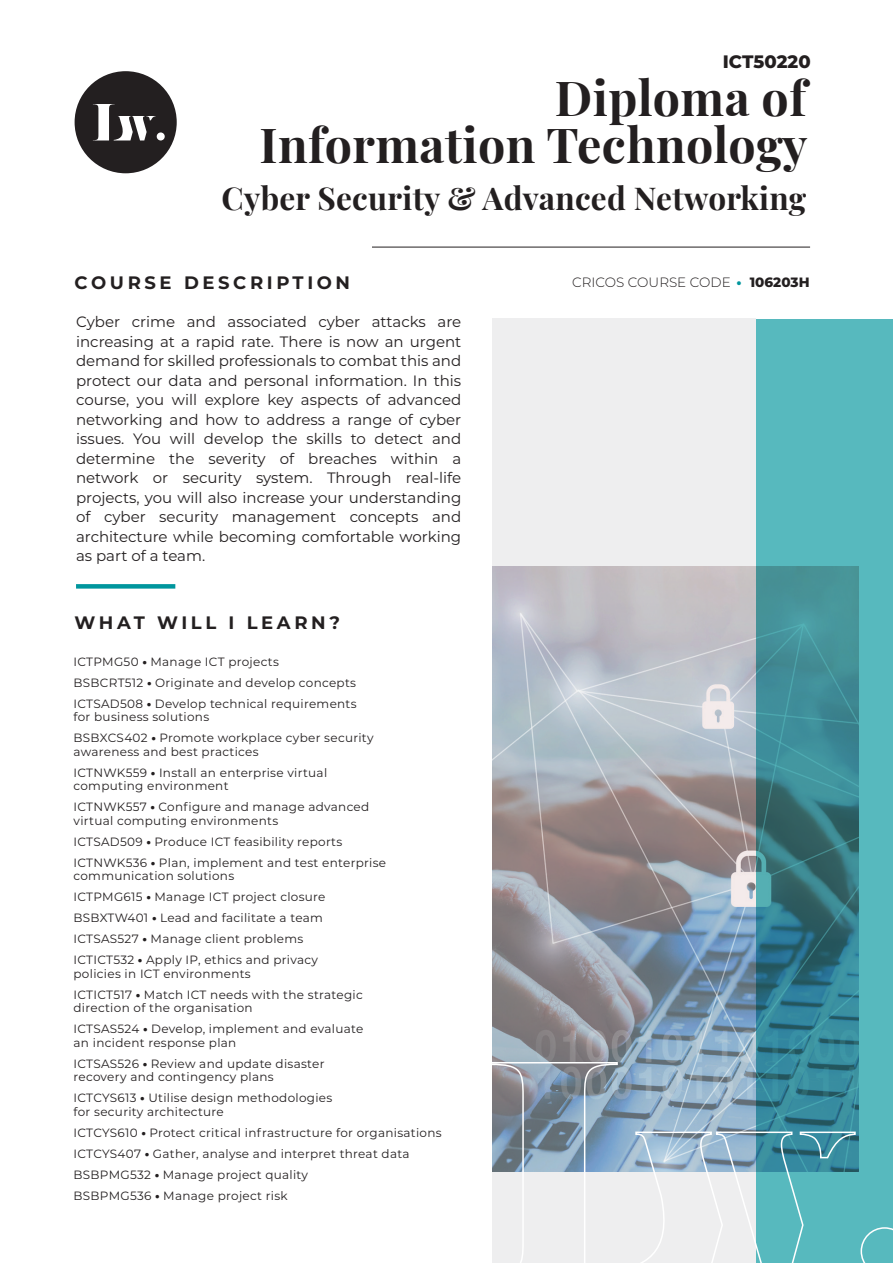
<style>
.page{position:relative;width:893px;height:1263px;background:#fff}
.page>*{position:absolute;margin:0;border:0;box-sizing:border-box;transform-origin:0 0}
.t1{font:700 48.3px/46.8px "Playfair Display";letter-spacing:.01em;color:#231f20;text-align:right}
.t2{font:700 31.5px "Playfair Display";letter-spacing:.01em;color:#231f20}
.t3{font:700 18px "Montserrat";letter-spacing:.2em;color:#231f20}
.t4{font:800 18px "Montserrat";color:#231f20}
.t5{font:15px/19.5px "Montserrat";color:#231f20;text-align:justify}
.t6{font:300 13.5px "Montserrat";color:#231f20}
.t7{font:12px/21px "Montserrat";letter-spacing:.025em;color:#231f20}
.s1{font-weight:800}
.s2{font-weight:800;color:#00969d}
</style>
<div class="page">
<div style="left:492px;top:319px;width:264px;height:944px;background:#eeeeef"></div>
<img style="left:492px;top:566px;width:264px;height:495px">
<svg style="left:75px;top:71px;width:102px;height:102px"></svg>
<svg style="left:756px;top:319px;width:137px;height:742px;background:#489da5"></svg>
<svg style="left:492px;top:1061px;width:401px;height:202px"></svg>
<div style="left:76px;top:584px;width:99px;height:5px;background:#00969d"></div>
<hr style="left:372px;top:247px;width:438px;height:1px;background:#231f20">
<h3 class="t4" style="left:723px;top:49px;width:89px">ICT50220</h3>
<h1 class="t1" style="left:259px;top:73px;width:550px">Diploma of<br>Information Technology</h1>
<h2 class="t2" style="left:222px;top:176px;width:586px">Cyber Security &amp; Advanced Networking</h2>
<h3 class="t3" style="left:75px;top:270px;width:277px">COURSE DESCRIPTION</h3>
<p class="t5" style="left:76px;top:312px;width:387px">Cyber crime and associated cyber attacks are increasing at a rapid rate. There is now an urgent demand for skilled professionals to combat this and protect our data and personal information. In this course, you will explore key aspects of advanced networking and how to address a range of cyber issues. You will develop the skills to detect and determine the severity of breaches within a network or security system. Through real-life projects, you will also increase your understanding of cyber security management concepts and architecture while becoming comfortable working as part of a team.</p>
<h3 class="t3" style="left:75px;top:610px;width:267px">WHAT WILL I LEARN?</h3>
<p class="t7" style="left:74px;top:650px;width:285px">ICTPMG50 <span class="s1">•</span> Manage ICT projects<br>BSBCRT512 <span class="s1">•</span> Originate and develop concepts<br>ICTSAD508 <span class="s1">•</span> Develop technical requirements</p>
<p class="t7" style="left:74px;top:706px;width:301px">for business solutions<br>BSBXCS402 <span class="s1">•</span> Promote workplace cyber security</p>
<p class="t7" style="left:74px;top:740px;width:255px">awareness and best practices<br>ICTNWK559 <span class="s1">•</span> Install an enterprise virtual</p>
<p class="t7" style="left:74px;top:775px;width:297px">computing environment<br>ICTNWK557 <span class="s1">•</span> Configure and manage advanced</p>
<p class="t7" style="left:74px;top:809px;width:314px">virtual computing environments<br>ICTSAD509 <span class="s1">•</span> Produce ICT feasibility reports<br>ICTNWK536 <span class="s1">•</span> Plan, implement and test enterprise</p>
<p class="t7" style="left:74px;top:865px;width:253px">communication solutions<br>ICTPMG615 <span class="s1">•</span> Manage ICT project closure BSBXTW401 <span class="s1">•</span> Lead and facilitate a team ICTSAS527 <span class="s1">•</span> Manage client problems ICTICT532 <span class="s1">•</span> Apply IP, ethics and privacy</p>
<p class="t7" style="left:74px;top:962px;width:291px">policies in ICT environments<br>ICTICT517 <span class="s1">•</span> Match ICT needs with the strategic</p>
<p class="t7" style="left:74px;top:997px;width:291px">direction of the organisation<br>ICTSAS524 <span class="s1">•</span> Develop, implement and evaluate</p>
<p class="t7" style="left:74px;top:1031px;width:253px">an incident response plan<br>ICTSAS526 <span class="s1">•</span> Review and update disaster</p>
<p class="t7" style="left:74px;top:1066px;width:260px">recovery and contingency plans<br>ICTCYS613 <span class="s1">•</span> Utilise design methodologies</p>
<p class="t7" style="left:74px;top:1100px;width:370px">for security architecture<br>ICTCYS610 <span class="s1">•</span> Protect critical infrastructure for organisations ICTCYS407 <span class="s1">•</span> Gather, analyse and interpret threat data BSBPMG532 <span class="s1">•</span> Manage project quality<br>BSBPMG536 <span class="s1">•</span> Manage project risk</p>
<p class="t6" style="left:572px;top:273px;width:239px">CRICOS COURSE CODE <span class="s2">•</span> <span class="s1">106203H</span></p>
</div>
